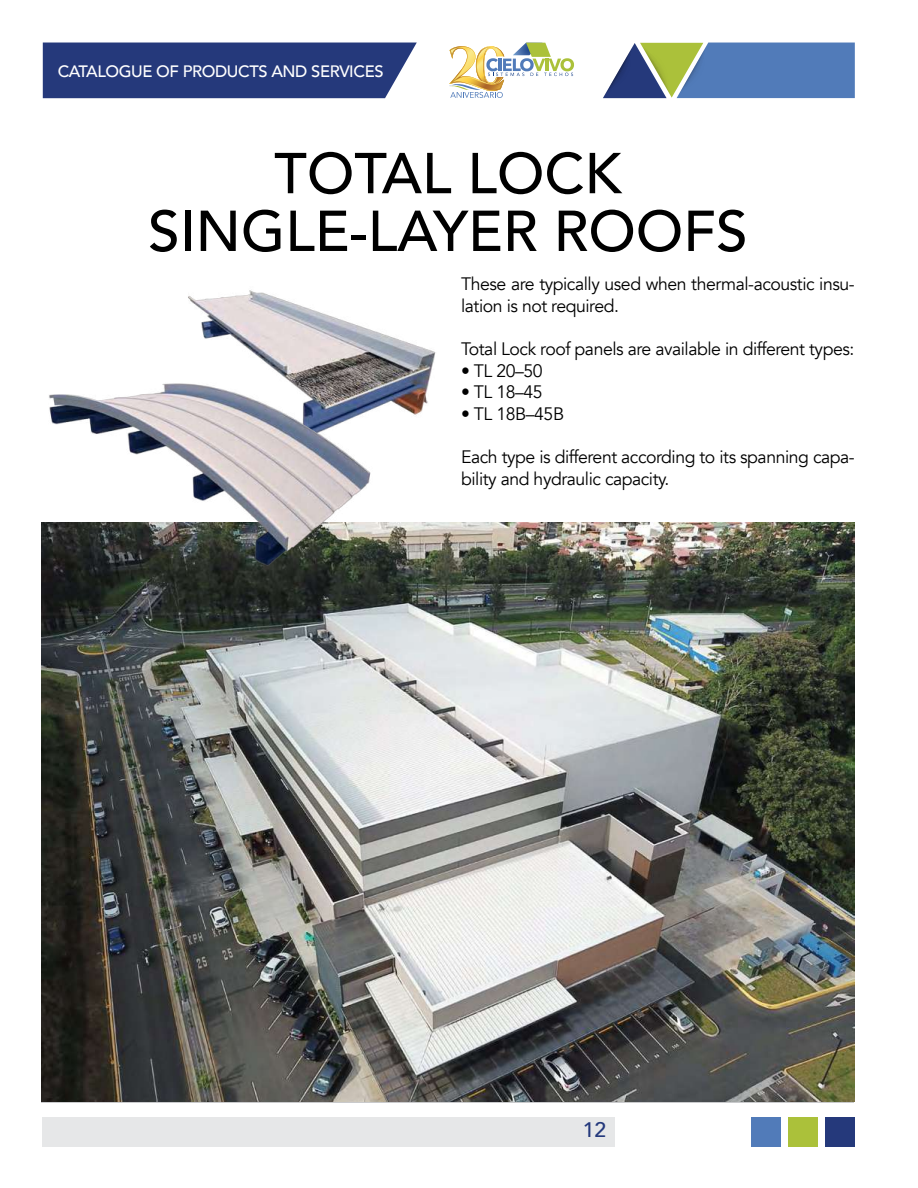
<style>
.page{position:relative;width:918px;height:1188px;background:#fff}
.page>*{position:absolute;margin:0;border:0;box-sizing:border-box;transform-origin:0 0}
.t1{font:500 57px/57.8px "Avenir";color:#000;text-align:center}
.t2{font:500 21px "Avenir";color:#24397c}
.t3{font:18px/21.6px "Avenir";letter-spacing:-.025em;color:#000}
.t4{font:500 16.5px "Avenir";letter-spacing:-.025em;color:#fff}
</style>
<div class="page">
<div style="left:43px;top:43px;width:374px;height:55px;background:#25397b"></div>
<div style="left:43px;top:1117px;width:572px;height:29px;background:#e6e7e8"></div>
<div style="left:826px;top:1117px;width:29px;height:29px;background:#25397b"></div>
<div style="left:788px;top:1117px;width:30px;height:29px;background:#abc13a"></div>
<div style="left:751px;top:1117px;width:30px;height:29px;background:#517bb9"></div>
<svg style="left:603px;top:43px;width:252px;height:55px;background:#6889a8"></svg>
<svg style="left:449px;top:43px;width:125px;height:55px"></svg>
<img style="left:41px;top:523px;width:813px;height:578px">
<img style="left:188px;top:290px;width:248px;height:125px">
<img style="left:43px;top:377px;width:334px;height:197px">
<p class="t4" style="left:58px;top:57px;width:327px">CATALOGUE OF PRODUCTS AND SERVICES</p>
<h1 class="t1" style="left:148px;top:141px;width:601px">TOTAL LOCK<br>SINGLE-LAYER ROOFS</h1>
<p class="t3" style="left:461px;top:274px;width:395px">These are typically used when thermal-acoustic insu&shy;lation is not required.</p>
<p class="t3" style="left:461px;top:338px;width:395px">Total Lock roof panels are available in different types:</p>
<p class="t3" style="left:461px;top:360px;width:83px">• TL 20–50</p>
<p class="t3" style="left:461px;top:382px;width:83px">• TL 18–45</p>
<p class="t3" style="left:461px;top:403px;width:104px">• TL 18B–45B</p>
<p class="t3" style="left:461px;top:446px;width:395px">Each type is different according to its spanning capa&shy;bility and hydraulic capacity.</p>
<p class="t2" style="left:583px;top:1112px;width:25px">12</p>
</div>
